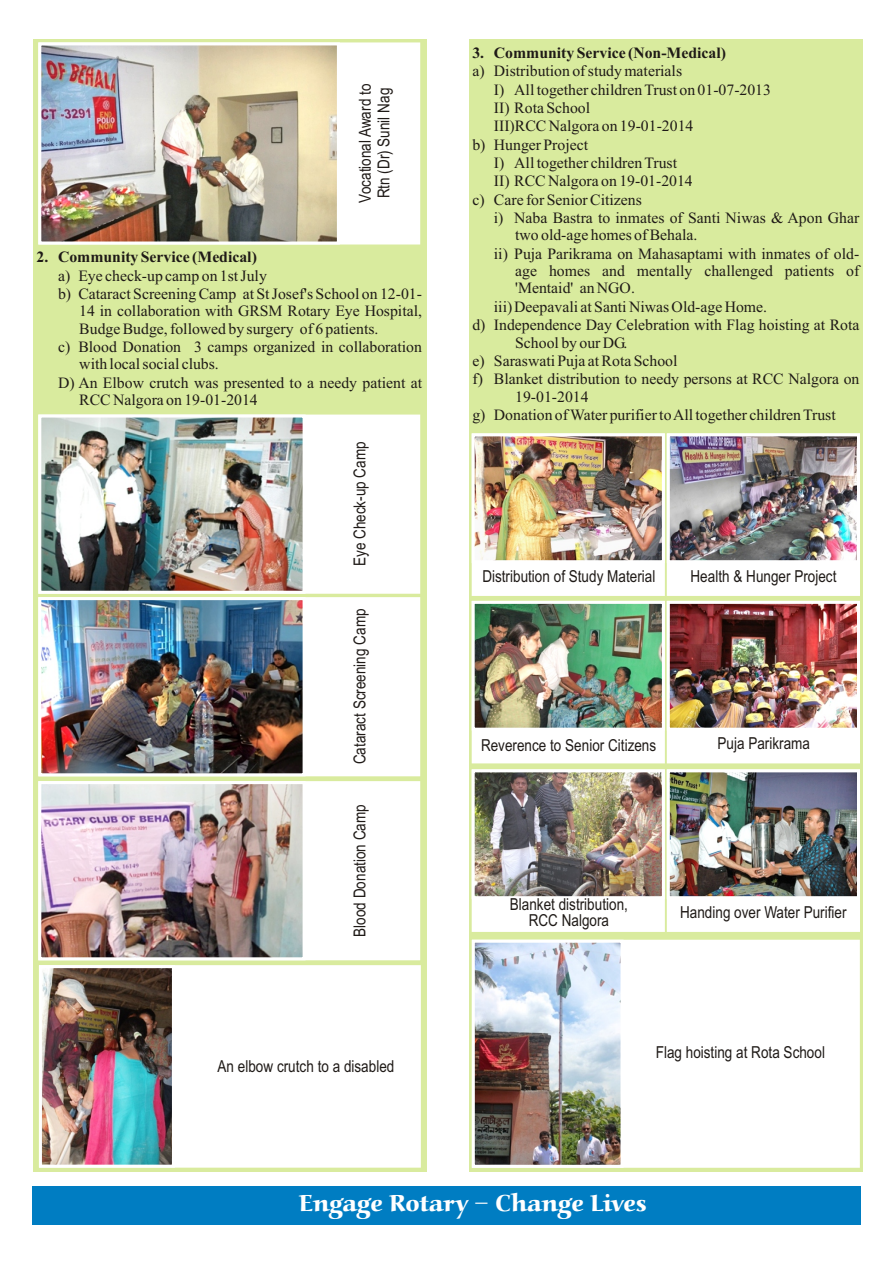
<style>
.page{position:relative;width:894px;height:1263px;background:#fff}
.page>*{position:absolute;margin:0;border:0;box-sizing:border-box;transform-origin:0 0}
.t1{font:24px "Aucoin Ext Bol";color:#fff}
.t2{font:16.5px/18.8px "Arial Narrow";color:#1f1a17}
.t3{font:15.75px "Times New Roman";color:#1f1a17}
.t4{font:700 15.75px "Times New Roman";color:#1f1a17}
</style>
<div class="page">
<div style="left:33px;top:39px;width:394px;height:1133px;background:#d9eb9e"></div>
<div style="left:38px;top:42px;width:382px;height:203px;background:#fff;border:3px solid #fff"></div>
<div style="left:38px;top:781px;width:382px;height:179px;background:#fff"></div>
<div style="left:39px;top:965px;width:382px;height:203px;background:#fff;border:3px solid #fff"></div>
<div style="left:469px;top:39px;width:394px;height:1133px;background:#d9eb9e"></div>
<div style="left:38px;top:597px;width:382px;height:179px;background:#fff"></div>
<div style="left:38px;top:415px;width:382px;height:179px;background:#fff"></div>
<div style="left:472px;top:433px;width:193px;height:163px;background:#fff"></div>
<div style="left:667px;top:433px;width:193px;height:163px;background:#fff"></div>
<div style="left:472px;top:601px;width:193px;height:162px;background:#fff"></div>
<div style="left:667px;top:601px;width:193px;height:162px;background:#fff"></div>
<div style="left:472px;top:769px;width:193px;height:163px;background:#fff"></div>
<div style="left:667px;top:769px;width:193px;height:163px;background:#fff"></div>
<div style="left:472px;top:940px;width:388px;height:228px;background:#fff;border:3px solid #fff"></div>
<img style="left:42px;top:46px;width:294px;height:195px">
<div style="left:38px;top:42px;width:302px;height:203px;border:3px solid #fff"></div>
<img style="left:42px;top:419px;width:260px;height:171px">
<div style="left:38px;top:415px;width:268px;height:179px;border:3px solid #fff"></div>
<img style="left:42px;top:601px;width:260px;height:171px">
<div style="left:38px;top:597px;width:268px;height:179px;border:3px solid #fff"></div>
<img style="left:42px;top:785px;width:260px;height:171px">
<div style="left:38px;top:781px;width:268px;height:179px;border:3px solid #fff"></div>
<img style="left:43px;top:969px;width:128px;height:195px">
<div style="left:39px;top:965px;width:136px;height:203px;border:3px solid #fff"></div>
<img style="left:476px;top:773px;width:185px;height:122px">
<div style="left:472px;top:769px;width:193px;height:130px;border:3px solid #fff"></div>
<img style="left:476px;top:437px;width:185px;height:122px">
<div style="left:472px;top:433px;width:193px;height:130px;border:3px solid #fff"></div>
<img style="left:671px;top:437px;width:185px;height:122px">
<div style="left:667px;top:433px;width:193px;height:130px;border:3px solid #fff"></div>
<img style="left:476px;top:605px;width:185px;height:122px">
<div style="left:472px;top:601px;width:193px;height:130px;border:3px solid #fff"></div>
<img style="left:671px;top:605px;width:185px;height:122px">
<div style="left:667px;top:601px;width:193px;height:130px;border:3px solid #fff"></div>
<img style="left:671px;top:773px;width:185px;height:122px">
<div style="left:667px;top:769px;width:193px;height:130px;border:3px solid #fff"></div>
<img style="left:476px;top:944px;width:144px;height:220px">
<div style="left:472px;top:940px;width:152px;height:228px;border:3px solid #fff"></div>
<div style="left:32px;top:1186px;width:829px;height:39px;background:#007dc2"></div>
<p class="t2" style="left:357px;top:203px;width:120px;rotate:-90deg">Vocational Award to<br>Rtn (Dr) Sunil Nag</p>
<p class="t4" style="left:37px;top:252px;width:222px">2. Community Service (Medical)</p>
<p class="t3" style="left:58px;top:270px;width:210px">a) Eye check-up camp on 1st July</p>
<p class="t3" style="left:58px;top:288px;width:366px">b) Cataract Screening Camp at St Josef's School on 12-01-</p>
<p class="t3" style="left:79px;top:305px;width:344px">14 in collaboration with GRSM Rotary Eye Hospital,</p>
<p class="t3" style="left:79px;top:323px;width:301px">Budge Budge, followed by surgery of 6 patients.</p>
<p class="t3" style="left:58px;top:341px;width:366px">c) Blood Donation 3 camps organized in collaboration</p>
<p class="t3" style="left:79px;top:359px;width:141px">with local social clubs.</p>
<p class="t3" style="left:58px;top:377px;width:366px">D) An Elbow crutch was presented to a needy patient at</p>
<p class="t3" style="left:79px;top:394px;width:180px">RCC Nalgora on 19-01-2014</p>
<p class="t2" style="left:352px;top:566px;width:126px;rotate:-90deg">Eye Check-up Camp</p>
<p class="t2" style="left:352px;top:764px;width:157px;rotate:-90deg">Cataract Screening Camp</p>
<p class="t2" style="left:352px;top:937px;width:134px;rotate:-90deg">Blood Donation Camp</p>
<p class="t2" style="left:218px;top:1059px;width:178px">An elbow crutch to a disabled</p>
<p class="t4" style="left:472px;top:47px;width:255px">3. Community Service (Non-Medical)</p>
<p class="t3" style="left:472px;top:65px;width:211px">a) Distribution of study materials</p>
<p class="t3" style="left:494px;top:84px;width:279px">I) All together children Trust on 01-07-2013</p>
<p class="t3" style="left:494px;top:102px;width:98px">II) Rota School</p>
<p class="t3" style="left:494px;top:120px;width:201px">III)RCC Nalgora on 19-01-2014</p>
<p class="t3" style="left:472px;top:139px;width:117px">b) Hunger Project</p>
<p class="t3" style="left:494px;top:157px;width:185px">I) All together children Trust</p>
<p class="t3" style="left:494px;top:175px;width:200px">II) RCC Nalgora on 19-01-2014</p>
<p class="t3" style="left:472px;top:194px;width:171px">c) Care for Senior Citizens</p>
<p class="t3" style="left:494px;top:212px;width:367px">i) Naba Bastra to inmates of Santi Niwas &amp; Apon Ghar</p>
<p class="t3" style="left:515px;top:229px;width:184px">two old-age homes of Behala.</p>
<p class="t3" style="left:494px;top:248px;width:367px">ii) Puja Parikrama on Mahasaptami with inmates of old-</p>
<p class="t3" style="left:515px;top:265px;width:346px">age homes and mentally challenged patients of</p>
<p class="t3" style="left:515px;top:283px;width:121px">'Mentaid' an NGO.</p>
<p class="t3" style="left:494px;top:301px;width:275px">iii)Deepavali at Santi Niwas Old-age Home.</p>
<p class="t3" style="left:472px;top:319px;width:389px">d) Independence Day Celebration with Flag hoisting at Rota</p>
<p class="t3" style="left:515px;top:337px;width:114px">School by our DG.</p>
<p class="t3" style="left:472px;top:355px;width:207px">e) Saraswati Puja at Rota School</p>
<p class="t3" style="left:472px;top:373px;width:388px">f) Blanket distribution to needy persons at RCC Nalgora on</p>
<p class="t3" style="left:515px;top:391px;width:75px">19-01-2014</p>
<p class="t3" style="left:472px;top:409px;width:365px">g) Donation of Water purifier to All together children Trust</p>
<p class="t2" style="left:482px;top:568px;width:175px">Distribution of Study Material</p>
<p class="t2" style="left:691px;top:568px;width:147px">Health &amp; Hunger Project</p>
<p class="t2" style="left:481px;top:737px;width:177px">Reverence to Senior Citizens</p>
<p class="t2" style="left:718px;top:735px;width:94px">Puja Parikrama</p>
<p class="t2" style="left:510px;top:898px;width:120px;line-height:15.6px;text-align:center">Blanket distribution,<br>RCC Nalgora</p>
<p class="t2" style="left:680px;top:905px;width:168px">Handing over Water Purifier</p>
<p class="t2" style="left:656px;top:1044px;width:171px">Flag hoisting at Rota School</p>
<h1 class="t1" style="left:299px;top:1195px;width:350px">Engage Rotary – Change Lives</h1>
</div>
